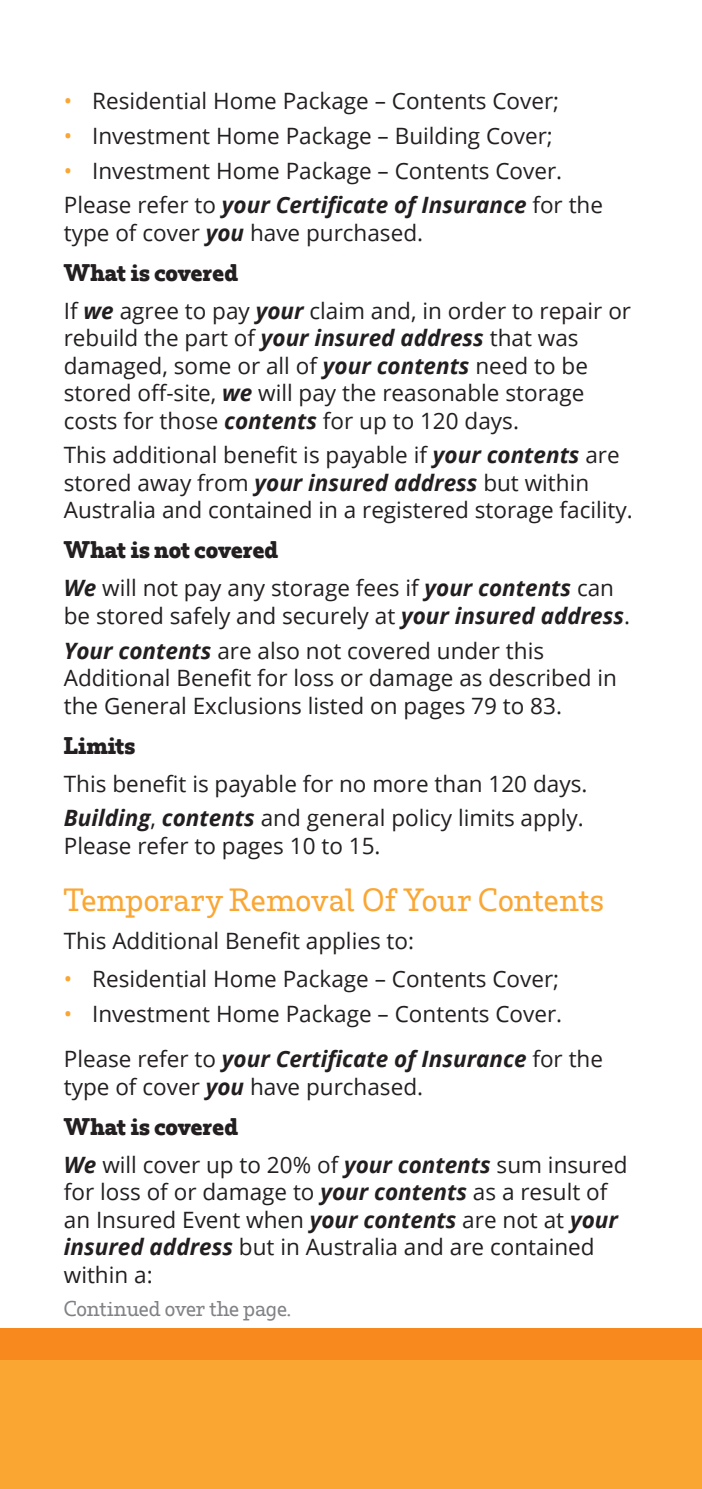
<style>
.page{position:relative;width:702px;height:1489px;background:#fff}
.page>*{position:absolute;margin:0;border:0;box-sizing:border-box;transform-origin:0 0}
.t1{font:30px "Bankwest Serif";letter-spacing:.01em;color:#faa633}
.t2{font:22.5px/27.5px "Open Sans";color:#231f20}
.t3{font:700 22.5px "Bankwest Serif";letter-spacing:-.005em;color:#231f20}
.t4{font:20px "Bankwest Serif";letter-spacing:-.005em;color:#808285}
.s1{color:#faa633}
.s2{font-weight:700;font-style:italic}
</style>
<div class="page">
<div style="left:0;top:1327px;width:702px;height:161px;background:#faa633"></div>
<div style="left:0;top:1327px;width:702px;height:32px;background:#f7891e"></div>
<p class="t2" style="left:64px;top:87px;width:497px"><span class="s1">•</span> Residential Home Package – Contents Cover;</p>
<p class="t2" style="left:64px;top:121px;width:490px"><span class="s1">•</span> Investment Home Package – Building Cover;</p>
<p class="t2" style="left:64px;top:153px;width:540px;line-height:34.5px"><span class="s1">•</span> Investment Home Package – Contents Cover.<br>Please refer to <span class="s2">your Certificate of Insurance</span> for the</p>
<p class="t2" style="left:64px;top:218px;width:361px">type of cover <span class="s2">you</span> have purchased.</p>
<p class="t3" style="left:64px;top:261px;width:176px">What is covered</p>
<p class="t2" style="left:64px;top:296px;width:568px">If <span class="s2">we</span> agree to pay <span class="s2">your</span> claim and, in order to repair or rebuild the part of <span class="s2">your insured address</span> that was damaged, some or all of <span class="s2">your contents</span> need to be stored off-site, <span class="s2">we</span> will pay the reasonable storage costs for those <span class="s2">contents</span> for up to 120 days.</p>
<p class="t2" style="left:64px;top:441px;width:570px">This additional benefit is payable if <span class="s2">your contents</span> are stored away from <span class="s2">your insured address</span> but within<br>Australia and contained in a registered storage facility.</p>
<p class="t3" style="left:64px;top:538px;width:216px">What is not covered</p>
<p class="t2" style="left:64px;top:574px;width:568px"><span class="s2">We</span> will not pay any storage fees if <span class="s2">your contents</span> can be stored safely and securely at <span class="s2">your insured address</span>.</p>
<p class="t2" style="left:64px;top:636px;width:554px"><span class="s2">Your contents</span> are also not covered under this<br>Additional Benefit for loss or damage as described in the General Exclusions listed on pages 79 to 83.</p>
<p class="t3" style="left:64px;top:733px;width:73px">Limits</p>
<p class="t2" style="left:64px;top:765px;width:525px;line-height:34.5px">This benefit is payable for no more than 120 days.<br><span class="s2">Building</span>, <span class="s2">contents</span> and general policy limits apply.</p>
<p class="t2" style="left:64px;top:831px;width:318px">Please refer to pages 10 to 15.</p>
<h1 class="t1" style="left:64px;top:885px;width:542px">Temporary Removal Of Your Contents</h1>
<p class="t2" style="left:64px;top:926px;width:352px">This Additional Benefit applies to:</p>
<p class="t2" style="left:64px;top:964px;width:497px"><span class="s1">•</span> Residential Home Package – Contents Cover;</p>
<p class="t2" style="left:64px;top:990px;width:540px;line-height:45.2px"><span class="s1">•</span> Investment Home Package – Contents Cover.<br>Please refer to <span class="s2">your Certificate of Insurance</span> for the</p>
<p class="t2" style="left:64px;top:1072px;width:361px">type of cover <span class="s2">you</span> have purchased.</p>
<p class="t3" style="left:64px;top:1114px;width:176px">What is covered</p>
<p class="t2" style="left:64px;top:1150px;width:565px"><span class="s2">We</span> will cover up to 20% of <span class="s2">your contents</span> sum insured for loss of or damage to <span class="s2">your contents</span> as a result of an Insured Event when <span class="s2">your contents</span> are not at <span class="s2">your insured address</span> but in Australia and are contained within a:</p>
<p class="t4" style="left:64px;top:1298px;width:228px">Continued over the page.</p>
</div>
